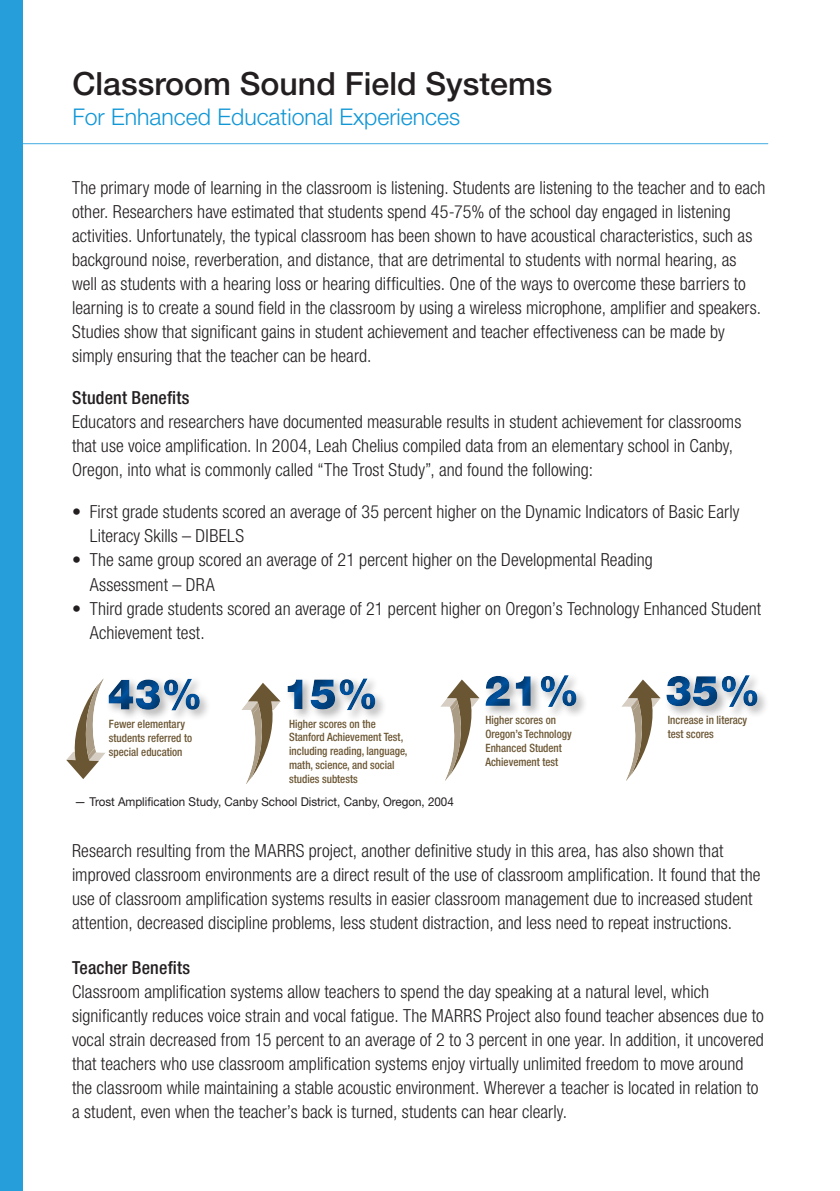
<style>
.page{position:relative;width:840px;height:1191px;background:#fff}
.page>*{position:absolute;margin:0;border:0;box-sizing:border-box;transform-origin:0 0}
.t1{font:500 32px "Helvetica Neue LT Std";color:#231f20}
.t2{font:300 23px "Helvetica Neue LT Std";color:#1197d6}
.Text{font:300 condensed 18px/24px "Helvetica Neue LT Std";letter-spacing:.005em;color:#231f20}
.Text-2{font:500 condensed 18px "Helvetica Neue LT Std";letter-spacing:.005em;color:#231f20}
.bodycopy_desc_left_j{font:12.2px "Helvetica Neue LT Std";color:#231f20;scale:.95 1}
.bodycopy_desc{font:500 condensed 11.4px/13.8px "Helvetica Neue LT Std";color:#6b5633;scale:.95 1}
</style>
<div class="page">
<hr style="left:0;top:143px;width:767px;height:1px;background:#1197d6">
<div style="left:0;top:0;width:23px;height:1191px;background:#259ed9"></div>
<div style="left:99px;top:668px;width:115px;height:53px;background:#231f20;opacity:.5"></div>
<div style="left:657px;top:665px;width:114px;height:56px;background:#231f20;opacity:.5"></div>
<div style="left:275px;top:668px;width:114px;height:53px;background:#231f20;opacity:.5"></div>
<div style="left:476px;top:664px;width:114px;height:55px;background:#231f20;opacity:.5"></div>
<svg style="left:66px;top:678px;width:134px;height:101px"></svg>
<svg style="left:242px;top:682px;width:38px;height:102px"></svg>
<svg style="left:207px;top:668px;width:7px;height:53px"></svg>
<svg style="left:440px;top:679px;width:39px;height:101px"></svg>
<svg style="left:621px;top:675px;width:136px;height:105px"></svg>
<svg style="left:587px;top:664px;width:3px;height:55px"></svg>
<p class="t1" style="left:72px;top:65px;width:481px">Classroom Sound Field Systems</p>
<p class="t2" style="left:72px;top:103px;width:389px">For Enhanced Educational Experiences</p>
<p class="Text" style="left:72px;top:176px;width:694px">The primary mode of learning in the classroom is listening. Students are listening to the teacher and to each other. Researchers have estimated that students spend 45-75% of the school day engaged in listening activities. Unfortunately, the typical classroom has been shown to have acoustical characteristics, such as background noise, reverberation, and distance, that are detrimental to students with normal hearing, as well as students with a hearing loss or hearing difficulties. One of the ways to overcome these barriers to learning is to create a sound field in the classroom by using a wireless microphone, amplifier and speakers.<br>Studies show that significant gains in student achievement and teacher effectiveness can be made by simply ensuring that the teacher can be heard.</p>
<p class="Text-2" style="left:72px;top:387px;width:119px">Student Benefits</p>
<p class="Text" style="left:72px;top:410px;width:670px">Educators and researchers have documented measurable results in student achievement for classrooms that use voice amplification. In 2004, Leah Chelius compiled data from an elementary school in Canby,<br>Oregon, into what is commonly called “The Trost Study”, and found the following:</p>
<p class="Text" style="left:90px;top:500px;width:651px;text-indent:-18px">• First grade students scored an average of 35 percent higher on the Dynamic Indicators of Basic Early<br>Literacy Skills – DIBELS</p>
<p class="Text" style="left:90px;top:548px;width:564px;text-indent:-18px">• The same group scored an average of 21 percent higher on the Developmental Reading<br>Assessment – DRA</p>
<p class="Text" style="left:90px;top:596px;width:672px;text-indent:-18px">• Third grade students scored an average of 21 percent higher on Oregon’s Technology Enhanced Student<br>Achievement test.</p>
<p class="bodycopy_desc" style="left:109px;top:717px;width:89px">Fewer elementary students referred to special education</p>
<p class="bodycopy_desc" style="left:667px;top:713px;width:85px">Increase in literacy test scores</p>
<p class="bodycopy_desc" style="left:485px;top:713px;width:92px">Higher scores on<br>Oregon’s Technology<br>Enhanced Student<br>Achievement test</p>
<p class="bodycopy_desc" style="left:289px;top:716px;width:126px">Higher scores on the<br>Stanford Achievement Test, including reading, language, math, science, and social studies subtests</p>
<p class="bodycopy_desc_left_j" style="left:75px;top:794px;width:400px">— Trost Amplification Study, Canby School District, Canby, Oregon, 2004</p>
<p class="Text" style="left:72px;top:838px;width:689px">Research resulting from the MARRS project, another definitive study in this area, has also shown that improved classroom environments are a direct result of the use of classroom amplification. It found that the use of classroom amplification systems results in easier classroom management due to increased student attention, decreased discipline problems, less student distraction, and less need to repeat instructions.</p>
<p class="Text-2" style="left:72px;top:956px;width:119px">Teacher Benefits</p>
<p class="Text" style="left:72px;top:979px;width:692px">Classroom amplification systems allow teachers to spend the day speaking at a natural level, which significantly reduces voice strain and vocal fatigue. The MARRS Project also found teacher absences due to vocal strain decreased from 15 percent to an average of 2 to 3 percent in one year. In addition, it uncovered that teachers who use classroom amplification systems enjoy virtually unlimited freedom to move around the classroom while maintaining a stable acoustic environment. Wherever a teacher is located in relation to a student, even when the teacher’s back is turned, students can hear clearly.</p>
</div>
